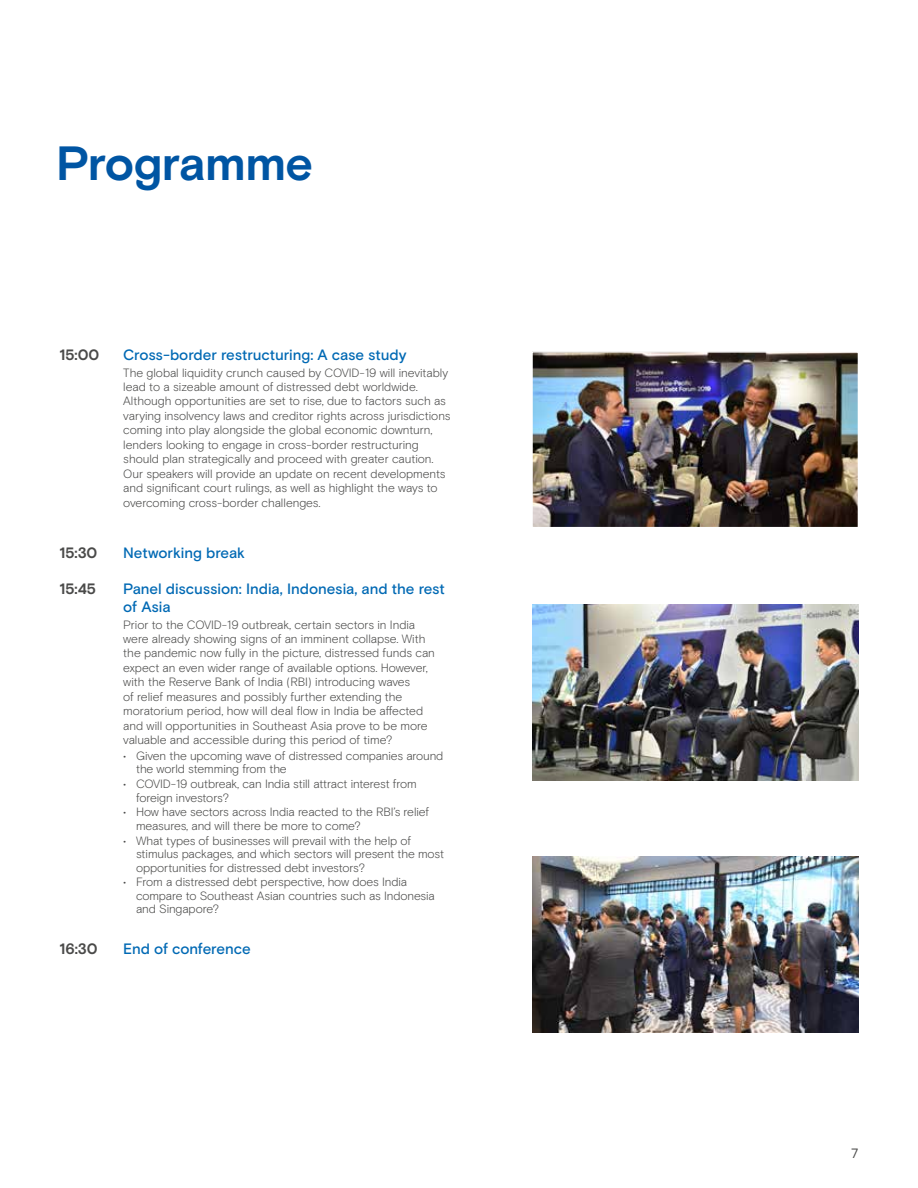
<style>
.page{position:relative;width:918px;height:1188px;background:#fff}
.page>*{position:absolute;margin:0;border:0;box-sizing:border-box;transform-origin:0 0}
.t1{font:700 48px "Basis Grotesque";letter-spacing:-.02em;color:#0055a3}
.t2{font:500 15px/18px "Basis Grotesque";letter-spacing:-.005em;color:#0069b4}
.t3{font:700 15px "Basis Grotesque";color:#4a4a49}
.t4{font:13.5px "Basis Grotesque";color:#4a4a49}
.t5{font:300 12px/14.4px "Basis Grotesque";letter-spacing:-.005em;color:#4a4a49}
</style>
<div class="page">
<img style="left:534px;top:354px;width:322px;height:171px">
<div style="left:531px;top:351px;width:328px;height:177px;border:2px solid #fff"></div>
<img style="left:532px;top:604px;width:326px;height:176px">
<img style="left:532px;top:857px;width:326px;height:176px">
<h1 class="t1" style="left:56px;top:135px;width:258px">Programme</h1>
<p class="t3" style="left:60px;top:346px;width:41px">15:00</p>
<p class="t2" style="left:123px;top:346px;width:285px">Cross-border restructuring: A case study</p>
<p class="t5" style="left:123px;top:365px;width:329px">The global liquidity crunch caused by COVID-19 will inevitably lead to a sizeable amount of distressed debt worldwide.<br>Although opportunities are set to rise, due to factors such as varying insolvency laws and creditor rights across jurisdictions coming into play alongside the global economic downturn, lenders looking to engage in cross-border restructuring should plan strategically and proceed with greater caution.<br>Our speakers will provide an update on recent developments and significant court rulings, as well as highlight the ways to overcoming cross-border challenges.</p>
<p class="t3" style="left:60px;top:544px;width:39px">15:30</p>
<p class="t2" style="left:123px;top:544px;width:123px">Networking break</p>
<p class="t3" style="left:60px;top:580px;width:38px">15:45</p>
<p class="t2" style="left:123px;top:580px;width:323px">Panel discussion: India, Indonesia, and the rest of Asia</p>
<p class="t5" style="left:123px;top:617px;width:313px">Prior to the COVID-19 outbreak, certain sectors in India were already showing signs of an imminent collapse. With the pandemic now fully in the picture, distressed funds can expect an even wider range of available options. However, with the Reserve Bank of India (RBI) introducing waves<br>of relief measures and possibly further extending the moratorium period, how will deal flow in India be affected and will opportunities in Southeast Asia prove to be more valuable and accessible during this period of time?</p>
<p class="t5" style="left:136px;top:749px;width:309px;line-height:13.5px;text-indent:-13px">• Given the upcoming wave of distressed companies around the world stemming from the</p>
<p class="t5" style="left:136px;top:777px;width:282px;line-height:13.5px;text-indent:-13px">• COVID-19 outbreak, can India still attract interest from foreign investors?</p>
<p class="t5" style="left:136px;top:805px;width:295px;line-height:13.5px;text-indent:-13px">• How have sectors across India reacted to the RBI’s relief measures, and will there be more to come?</p>
<p class="t5" style="left:136px;top:834px;width:309px;line-height:13.5px;text-indent:-13px">• What types of businesses will prevail with the help of stimulus packages, and which sectors will present the most opportunities for distressed debt investors?</p>
<p class="t5" style="left:136px;top:875px;width:300px;line-height:13.5px;text-indent:-13px">• From a distressed debt perspective, how does India compare to Southeast Asian countries such as Indonesia and Singapore?</p>
<p class="t3" style="left:60px;top:940px;width:40px">16:30</p>
<p class="t2" style="left:123px;top:940px;width:129px">End of conference</p>
<p class="t4" style="left:851px;top:1146px;width:9px">7</p>
</div>
